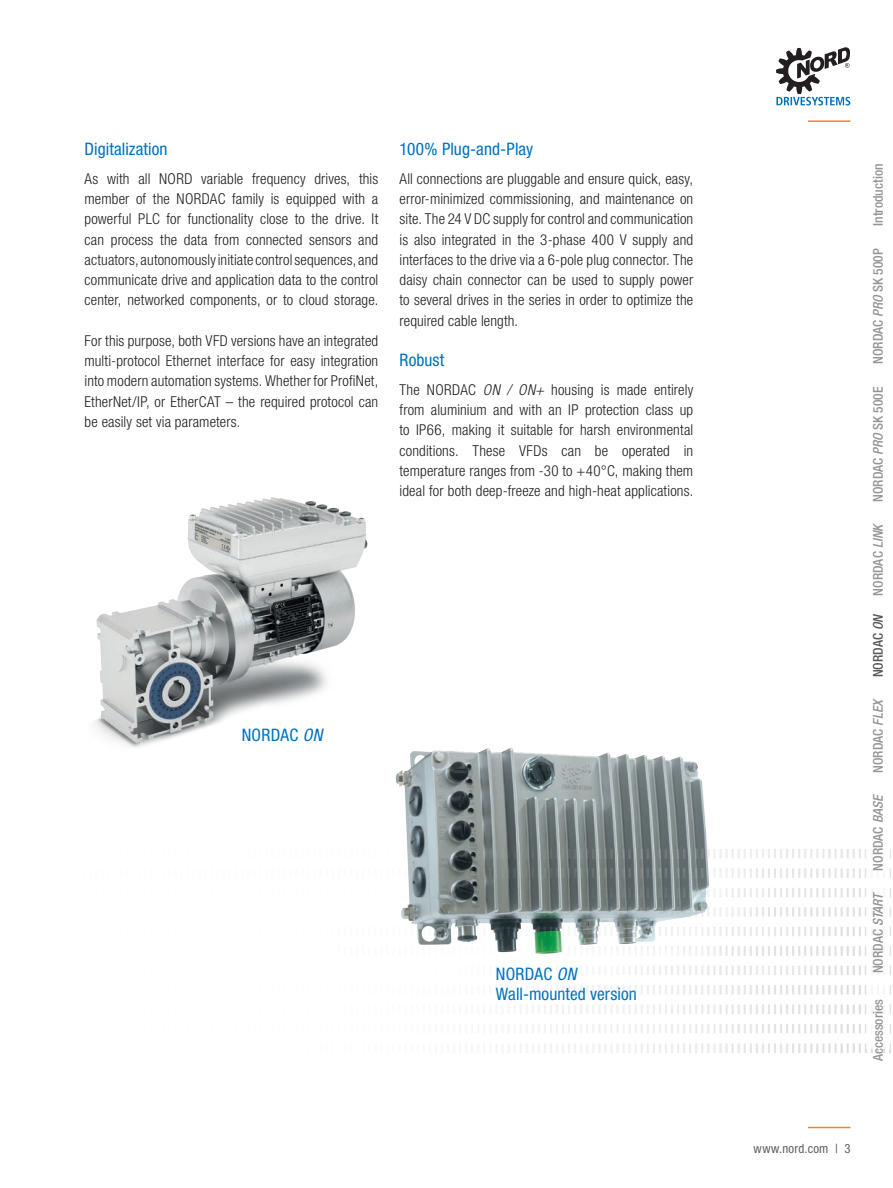
<style>
.page{position:relative;width:893px;height:1188px;background:#fff}
.page>*{position:absolute;margin:0;border:0;box-sizing:border-box;transform-origin:0 0}
.t1{font:condensed 17.25px/20.7px "Helvetica Neue LT Std";letter-spacing:.005em;color:#0072bc}
.t2{font:300 condensed 15px/20.2px "Helvetica Neue LT Pro";letter-spacing:.01em;color:#231f20;text-align:justify}
.t3{font:500 condensed 13.5px "Helvetica Neue LT Pro";color:#939598}
.t4{font:500 condensed 13.5px "Helvetica Neue LT Pro";color:#57585a}
.t5{font:condensed 12.75px "Helvetica Neue LT Std";letter-spacing:.02em;color:#5b5f66}
.s1{font-style:italic}
</style>
<div class="page">
<hr style="left:808px;top:1127px;width:42px;height:1px;background:#f58220">
<hr style="left:808px;top:120px;width:42px;height:2px;background:#f58220">
<svg style="left:776px;top:47px;width:74px;height:58px"></svg>
<img style="left:95px;top:497px;width:273px;height:251px">
<img style="left:396px;top:748px;width:311px;height:96px">
<img style="left:401px;top:844px;width:490px;height:209px">
<div style="left:866px;top:155px;width:23px;height:893px;background:#fff"></div>
<p class="t1" style="left:85px;top:138px;width:84px">Digitalization</p>
<p class="t2" style="left:85px;top:168px;width:295px">As with all NORD variable frequency drives, this member of the NORDAC family is equipped with a powerful PLC for functionality close to the drive. It can process the data from connected sensors and actuators, autonomously initiate control sequences, and communicate drive and application data to the control center, networked components, or to cloud storage.</p>
<p class="t2" style="left:85px;top:330px;width:295px">For this purpose, both VFD versions have an integrated multi-protocol Ethernet interface for easy integration into modern automation systems. Whether for ProfiNet, EtherNet/IP, or EtherCAT – the required protocol can be easily set via parameters.</p>
<p class="t1" style="left:399px;top:138px;width:135px">100% Plug-and-Play</p>
<p class="t2" style="left:399px;top:168px;width:295px">All connections are pluggable and ensure quick, easy, error-minimized commissioning, and maintenance on site. The 24 V DC supply for control and communication is also integrated in the 3-phase 400 V supply and interfaces to the drive via a 6-pole plug connector. The daisy chain connector can be used to supply power to several drives in the series in order to optimize the required cable length.</p>
<p class="t1" style="left:399px;top:349px;width:46px">Robust</p>
<p class="t2" style="left:399px;top:379px;width:295px">The NORDAC <span class="s1">ON / ON+</span> housing is made entirely from aluminium and with an IP protection class up to IP66, making it suitable for harsh environmental conditions. These VFDs can be operated in temperature ranges from -30 to +40°C, making them ideal for both deep-freeze and high-heat applications.</p>
<p class="t1" style="left:242px;top:724px;width:82px">NORDAC <span class="s1">ON</span></p>
<p class="t1" style="left:496px;top:963px;width:142px">NORDAC <span class="s1">ON<br></span>Wall-mounted version</p>
<p class="t3" style="left:870px;top:226px;width:64px;rotate:-90deg">Introduction</p>
<p class="t3" style="left:870px;top:364px;width:117px;rotate:-90deg">NORDAC <span class="s1">PRO</span> SK 500P</p>
<p class="t3" style="left:870px;top:502px;width:117px;rotate:-90deg">NORDAC <span class="s1">PRO</span> SK 500E</p>
<p class="t3" style="left:870px;top:596px;width:74px;rotate:-90deg">NORDAC <span class="s1">LINK</span></p>
<p class="t4" style="left:870px;top:677px;width:65px;rotate:-90deg">NORDAC <span class="s1">ON</span></p>
<p class="t3" style="left:870px;top:773px;width:76px;rotate:-90deg">NORDAC <span class="s1">FLEX</span></p>
<p class="t3" style="left:870px;top:871px;width:78px;rotate:-90deg">NORDAC <span class="s1">BASE</span></p>
<p class="t3" style="left:870px;top:973px;width:83px;rotate:-90deg">NORDAC <span class="s1">START</span></p>
<p class="t3" style="left:870px;top:1061px;width:64px;rotate:-90deg">Accessories</p>
<p class="t5" style="left:754px;top:1141px;width:98px">www.nord.com | 3</p>
</div>
